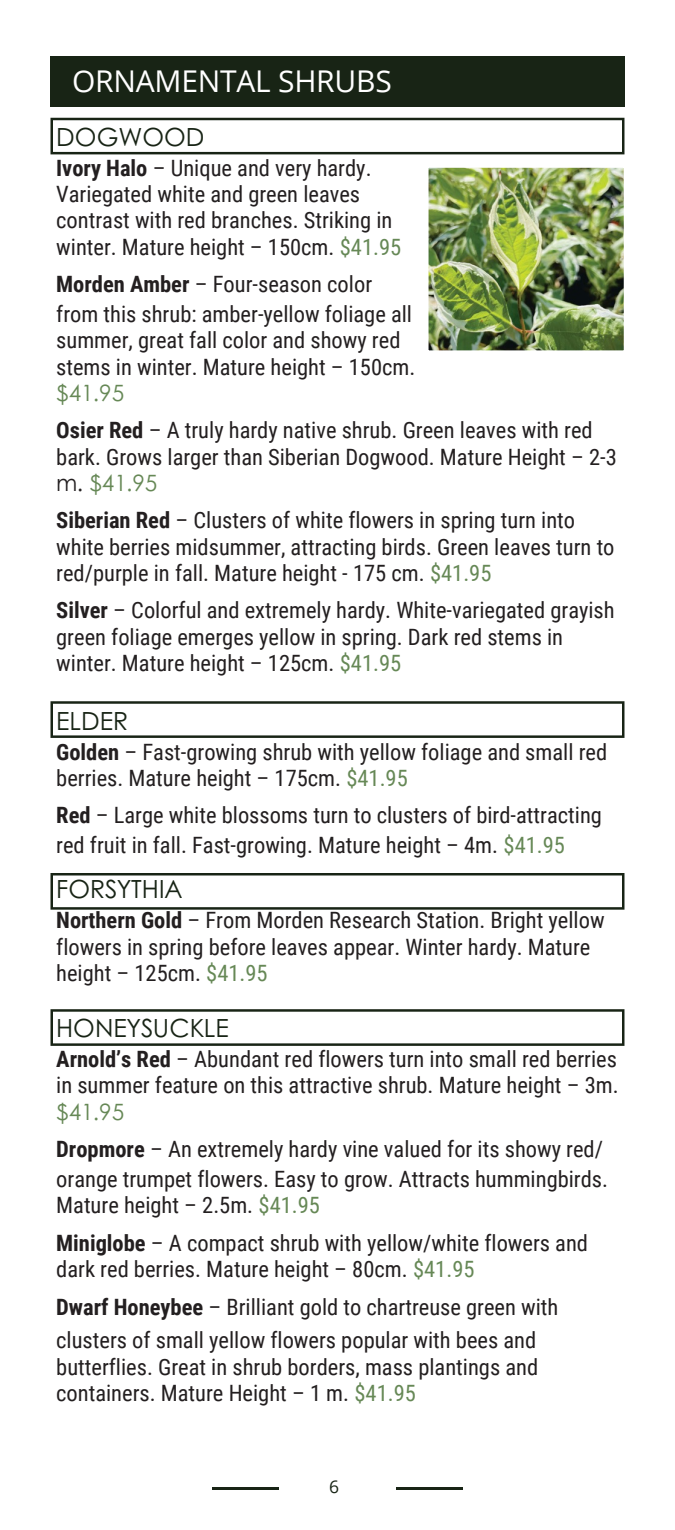
<style>
.page{position:relative;width:675px;height:1530px;background:#fff}
.page>*{position:absolute;margin:0;border:0;box-sizing:border-box;transform-origin:0 0}
.t1{font:30px "Open Sans";letter-spacing:-.005em;color:#fff}
.t2{font:25px "Century Gothic";color:#182415}
.t3{font:22.5px/26.2px "Roboto Condensed";color:#231f20}
.t4{font:22.5px "Century Gothic";color:#668856}
.t5{font:17.5px "Open Sans";color:#182415}
.s1{font-weight:700}
.s2{color:#668856}
.s3{color:#231f20}
</style>
<div class="page">
<hr style="left:212px;top:1487px;width:67px;height:2px;background:#182415">
<svg style="left:50px;top:701px;width:574px;height:37px"></svg>
<svg style="left:50px;top:873px;width:574px;height:37px"></svg>
<svg style="left:50px;top:1009px;width:574px;height:37px"></svg>
<svg style="left:51px;top:118px;width:573px;height:36px"></svg>
<div style="left:51px;top:56px;width:573px;height:51px;background:#182415"></div>
<hr style="left:396px;top:1487px;width:67px;height:2px;background:#182415">
<img style="left:428px;top:167px;width:196px;height:184px">
<p class="t1" style="left:72px;top:60px;width:321px">ORNAMENTAL SHRUBS</p>
<p class="t2" style="left:56px;top:118px;width:150px">DOGWOOD</p>
<p class="t3" style="left:56px;top:155px;width:317px"><span class="s1">Ivory Halo</span> – Unique and very hardy.</p>
<p class="t3" style="left:56px;top:181px;width:305px">Variegated white and green leaves</p>
<p class="t3" style="left:56px;top:208px;width:338px">contrast with red branches. Striking in</p>
<p class="t3" style="left:56px;top:234px;width:347px">winter. Mature height – 150cm. <span class="s2">$41.95</span></p>
<p class="t3" style="left:56px;top:271px;width:317px"><span class="s1">Morden Amber</span> – Four-season color</p>
<p class="t3" style="left:56px;top:301px;width:357px">from this shrub: amber-yellow foliage all</p>
<p class="t3" style="left:56px;top:328px;width:346px">summer, great fall color and showy red</p>
<p class="t3" style="left:56px;top:354px;width:361px">stems in winter. Mature height – 150cm.</p>
<p class="t4" style="left:56px;top:376px;width:69px">$41.95</p>
<p class="t3" style="left:56px;top:418px;width:538px"><span class="s1">Osier Red</span> – A truly hardy native shrub. Green leaves with red</p>
<p class="t3" style="left:56px;top:444px;width:562px">bark. Grows larger than Siberian Dogwood. Mature Height – 2-3</p>
<p class="t4" style="left:56px;top:466px;width:103px"><span class="s3">m.</span> $41.95</p>
<p class="t3" style="left:56px;top:508px;width:520px"><span class="s1">Siberian Red</span> – Clusters of white flowers in spring turn into</p>
<p class="t3" style="left:56px;top:534px;width:560px">white berries midsummer, attracting birds. Green leaves turn to</p>
<p class="t3" style="left:56px;top:560px;width:437px">red/purple in fall. Mature height - 175 cm. <span class="s2">$41.95</span></p>
<p class="t3" style="left:56px;top:598px;width:560px"><span class="s1">Silver</span> – Colorful and extremely hardy. White-variegated grayish</p>
<p class="t3" style="left:56px;top:624px;width:508px">green foliage emerges yellow in spring. Dark red stems in</p>
<p class="t3" style="left:56px;top:650px;width:347px">winter. Mature height – 125cm. <span class="s2">$41.95</span></p>
<p class="t2" style="left:56px;top:702px;width:73px">ELDER</p>
<p class="t3" style="left:56px;top:739px;width:552px"><span class="s1">Golden</span> – Fast-growing shrub with yellow foliage and small red berries. Mature height – 175cm. <span class="s2">$41.95</span></p>
<p class="t3" style="left:56px;top:803px;width:547px"><span class="s1">Red</span> – Large white blossoms turn to clusters of bird-attracting</p>
<p class="t3" style="left:56px;top:833px;width:510px">red fruit in fall. Fast-growing. Mature height – 4m. <span class="s2">$41.95</span></p>
<p class="t2" style="left:56px;top:870px;width:128px">FORSYTHIA</p>
<p class="t3" style="left:56px;top:908px;width:550px"><span class="s1">Northern Gold</span> – From Morden Research Station. Bright yellow flowers in spring before leaves appear. Winter hardy. Mature height – 125cm. <span class="s2">$41.95</span></p>
<p class="t2" style="left:56px;top:1009px;width:174px">HONEYSUCKLE</p>
<p class="t3" style="left:56px;top:1046px;width:564px"><span class="s1">Arnold’s Red</span> – Abundant red flowers turn into small red berries in summer feature on this attractive shrub. Mature height – 3m.</p>
<p class="t4" style="left:56px;top:1094px;width:69px">$41.95</p>
<p class="t3" style="left:56px;top:1136px;width:548px"><span class="s1">Dropmore</span> – An extremely hardy vine valued for its showy red/</p>
<p class="t3" style="left:56px;top:1166px;width:553px">orange trumpet flowers. Easy to grow. Attracts hummingbirds.</p>
<p class="t3" style="left:56px;top:1193px;width:265px">Mature height – 2.5m. <span class="s2">$41.95</span></p>
<p class="t3" style="left:56px;top:1230px;width:533px"><span class="s1">Miniglobe</span> – A compact shrub with yellow/white flowers and</p>
<p class="t3" style="left:56px;top:1256px;width:420px">dark red berries. Mature height – 80cm. <span class="s2">$41.95</span></p>
<p class="t3" style="left:56px;top:1294px;width:504px"><span class="s1">Dwarf Honeybee</span> – Brilliant gold to chartreuse green with</p>
<p class="t3" style="left:56px;top:1328px;width:482px">clusters of small yellow flowers popular with bees and</p>
<p class="t3" style="left:56px;top:1354px;width:483px">butterflies. Great in shrub borders, mass plantings and</p>
<p class="t3" style="left:56px;top:1380px;width:361px">containers. Mature Height – 1 m. <span class="s2">$41.95</span></p>
<h1 class="t5" style="left:329px;top:1474px;width:11px">6</h1>
</div>
